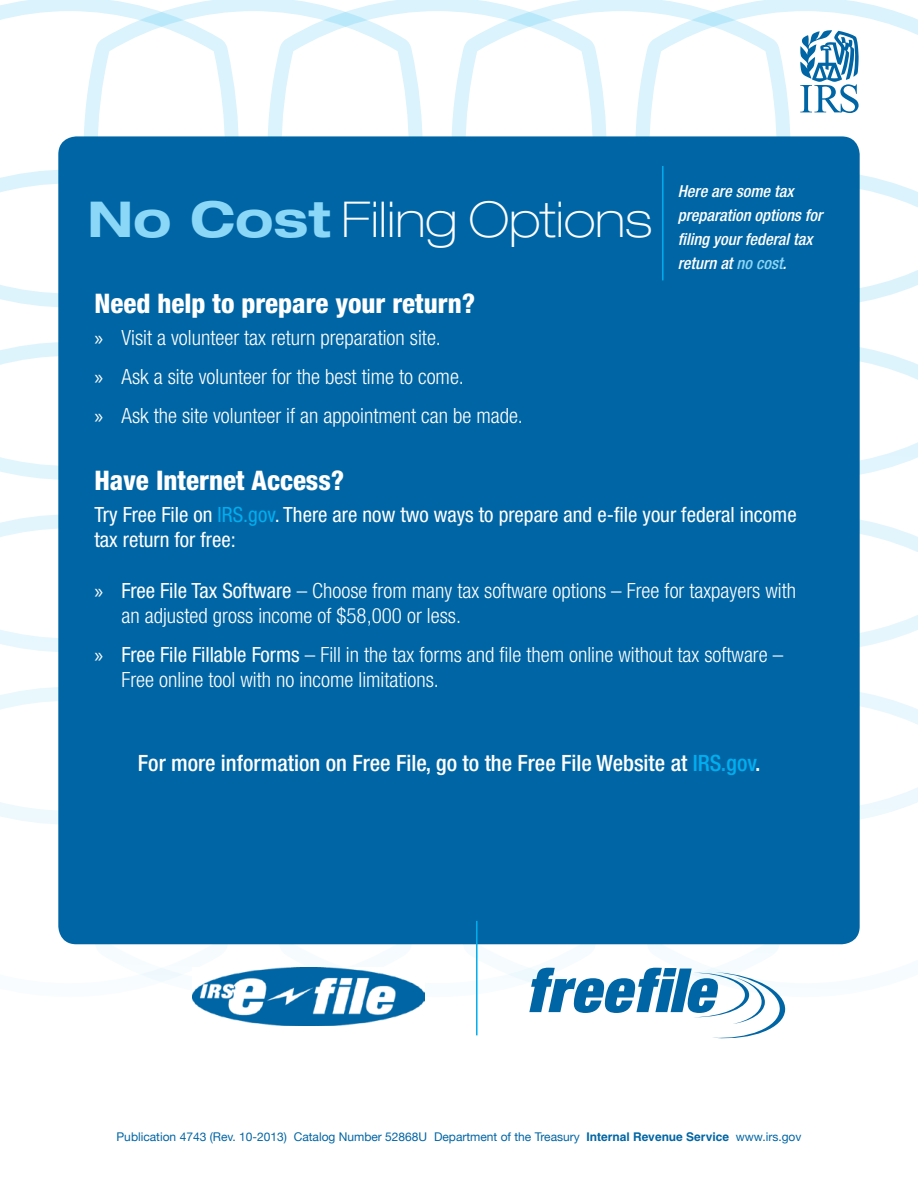
<style>
.page{position:relative;width:918px;height:1188px;background:#fff}
.page>*{position:absolute;margin:0;border:0;box-sizing:border-box;transform-origin:0 0}
.t1{font:100 expanded 49.5px "Helvetica Neue";color:#fff}
.t2{font:800 condensed 27px "Helvetica Neue";color:#fff}
.t3{font:500 condensed 22.5px "Helvetica Neue";color:#fff}
.t4{font:300 condensed 21px/38.7px "Helvetica Neue";color:#fff}
.t5{font:condensed 21px/25.2px "Helvetica Neue";color:#fff}
.t6{font:italic 500 condensed 16.5px/24px "Helvetica Neue";color:#fff}
.t7{font:12px "Helvetica Neue";color:#0065a4}
.s1{font-weight:700;color:#8bd7f8}
.s2{font-family:"Myriad Pro";font-weight:400;font-stretch:normal}
.s3{color:#8bd7f8}
.s4{color:#00aeef}
.s5{font-weight:400}
.s6{font-family:"Helvetica";font-weight:700}
</style>
<div class="page">
<svg style="left:0;top:0;width:82px;height:150px"></svg>
<svg style="left:82px;top:0;width:184px;height:136px"></svg>
<svg style="left:266px;top:0;width:184px;height:136px"></svg>
<svg style="left:450px;top:0;width:184px;height:136px"></svg>
<svg style="left:634px;top:0;width:284px;height:139px"></svg>
<svg style="left:0;top:170px;width:58px;height:137px"></svg>
<svg style="left:860px;top:175px;width:58px;height:127px"></svg>
<svg style="left:0;top:342px;width:58px;height:138px"></svg>
<svg style="left:860px;top:347px;width:58px;height:128px"></svg>
<svg style="left:0;top:515px;width:58px;height:137px"></svg>
<svg style="left:860px;top:520px;width:58px;height:127px"></svg>
<svg style="left:0;top:687px;width:82px;height:258px"></svg>
<svg style="left:82px;top:944px;width:184px;height:53px"></svg>
<svg style="left:634px;top:692px;width:284px;height:276px"></svg>
<div style="left:58px;top:136px;width:802px;height:808px;background:#0065a4;border-radius:18px"></div>
<hr style="left:662px;top:166px;width:2px;height:114px;background:#00aeef">
<svg style="left:800px;top:30px;width:59px;height:83px"></svg>
<img style="left:193px;top:968px;width:231px;height:58px">
<svg style="left:529px;top:968px;width:256px;height:70px"></svg>
<hr style="left:476px;top:921px;width:2px;height:114px;background:#00aeef">
<h1 class="t1" style="left:87px;top:190px;width:566px"><span class="s1">No Cost</span> Filing Options</h1>
<p class="t2" style="left:94px;top:287px;width:382px">Need help to prepare your return?</p>
<p class="t4" style="left:94px;top:318px;width:430px"><span class="s2">»</span> Visit a volunteer tax return preparation site.<br><span class="s2">»</span> Ask a site volunteer for the best time to come.<br><span class="s2">»</span> Ask the site volunteer if an appointment can be made.</p>
<p class="t6" style="left:678px;top:179px;width:146px">Here are some tax preparation options for filing your federal tax return at <span class="s3">no cost</span>.</p>
<p class="t2" style="left:94px;top:464px;width:251px">Have Internet Access?</p>
<p class="t5" style="left:94px;top:502px;width:704px">Try Free File on <span class="s4">IRS.gov</span>. There are now two ways to prepare and e-file your federal income tax return for free:</p>
<p class="t4" style="left:122px;top:578px;width:676px;line-height:25.2px;text-indent:-27px"><span class="s2">»</span> <span class="s5">Free File Tax Software</span> – Choose from many tax software options – Free for taxpayers with an adjusted gross income of $58,000 or less.</p>
<p class="t4" style="left:122px;top:641px;width:663px;line-height:25.2px;text-indent:-27px"><span class="s2">»</span> <span class="s5">Free File Fillable Forms</span> – Fill in the tax forms and file them online without tax software –<br>Free online tool with no income limitations.</p>
<p class="t3" style="left:138px;top:749px;width:624px">For more information on Free File, go to the Free File Website at <span class="s4">IRS.gov</span>.</p>
<p class="t7" style="left:117px;top:1129px;width:686px">Publication 4743 (Rev. 10-2013) Catalog Number 52868U Department of the Treasury <span class="s6">Internal Revenue Service</span> www.irs.gov</p>
</div>
